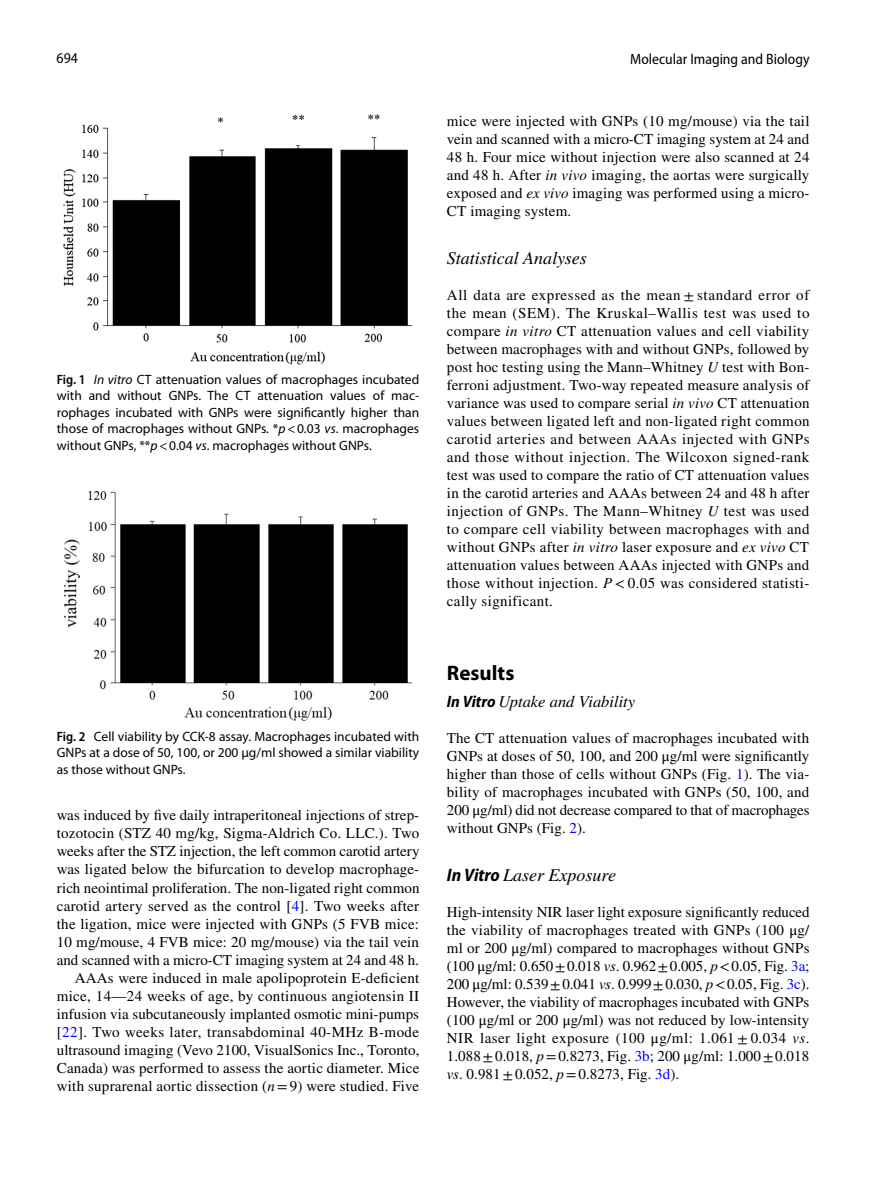
<style>
.page{position:relative;width:893px;height:1187px;background:#fff}
.page>*{position:absolute;margin:0;border:0;box-sizing:border-box;transform-origin:0 0}
.t1{font:700 21px "Myriad Pro";color:#000}
.t2{font:italic 18px "STIX";color:#000}
.t3{font:italic 16.5px "STIX";color:#000}
.t4{font:15px/18px "STIX";letter-spacing:.01em;color:#000;text-align:justify}
.t5{font:15px "Myriad Pro Semi Cn 22";color:#000}
.t6{font:15px "Myriad Pro Semi Cn 2";color:#000}
.t7{font:13.5px/16.5px "Myriad Pro";color:#000;text-align:justify}
.s1{font-weight:600;font-stretch:semi-condensed}
.s2{font-style:italic}
.s3{color:#00f}
.s4{font-family:"Myriad Pro";font-weight:700;font-stretch:semi-condensed}
</style>
<div class="page">
<img style="left:64px;top:115px;width:348px;height:249px">
<img style="left:64px;top:490px;width:348px;height:231px">
<p class="t6" style="left:57px;top:50px;width:23px">694</p>
<p class="t7" style="left:57px;top:370px;width:364px"><span class="s1">Fig. 1</span> <span class="s2">In vitro</span> CT attenuation values of macrophages incubated with and without GNPs. The CT attenuation values of mac&shy;rophages incubated with GNPs were significantly higher than those of macrophages without GNPs. *<span class="s2">p</span>&lt;0.03 <span class="s2">vs</span>. macrophages without GNPs, **<span class="s2">p</span>&lt;0.04 <span class="s2">vs</span>. macrophages without GNPs.</p>
<p class="t7" style="left:57px;top:727px;width:364px"><span class="s1">Fig. 2</span> Cell viability by CCK-8 assay. Macrophages incubated with GNPs at a dose of 50, 100, or 200 μg/ml showed a similar viability as those without GNPs.</p>
<p class="t4" style="left:57px;top:807px;width:364px;text-align:right">was induced by five daily intraperitoneal injections of strep&shy;tozotocin (STZ 40 mg/kg, Sigma-Aldrich Co. LLC.). Two weeks after the STZ injection, the left common carotid artery was ligated below the bifurcation to develop macrophage&shy;rich neointimal proliferation. The non-ligated right common carotid artery served as the control [<span class="s3">4</span>]. Two weeks after the ligation, mice were injected with GNPs (5 FVB mice:<br>10 mg/mouse, 4 FVB mice: 20 mg/mouse) via the tail vein and scanned with a micro-CT imaging system at 24 and 48 h.<br>AAAs were induced in male apolipoprotein E-deficient mice, 14—24 weeks of age, by continuous angiotensin II infusion via subcutaneously implanted osmotic mini-pumps [<span class="s3">22</span>]. Two weeks later, transabdominal 40-MHz B-mode ultrasound imaging (Vevo 2100, VisualSonics Inc., Toronto, Canada) was performed to assess the aortic diameter. Mice with suprarenal aortic dissection (<span class="s2">n</span>=9) were studied. Five</p>
<p class="t5" style="left:630px;top:51px;width:181px">Molecular Imaging and Biology</p>
<p class="t4" style="left:447px;top:113px;width:364px">mice were injected with GNPs (10 mg/mouse) via the tail vein and scanned with a micro-CT imaging system at 24 and 48 h. Four mice without injection were also scanned at 24 and 48 h. After <span class="s2">in vivo</span> imaging, the aortas were surgically exposed and <span class="s2">ex vivo</span> imaging was performed using a micro-CT imaging system.</p>
<p class="t2" style="left:447px;top:246px;width:141px">Statistical Analyses</p>
<p class="t4" style="left:447px;top:287px;width:364px">All data are expressed as the mean ± standard error of the mean (SEM). The Kruskal–Wallis test was used to compare <span class="s2">in vitro</span> CT attenuation values and cell viability between macrophages with and without GNPs, followed by post hoc testing using the Mann–Whitney <span class="s2">U</span> test with Bon&shy;ferroni adjustment. Two-way repeated measure analysis of variance was used to compare serial <span class="s2">in vivo</span> CT attenuation values between ligated left and non-ligated right common carotid arteries and between AAAs injected with GNPs and those without injection. The Wilcoxon signed-rank test was used to compare the ratio of CT attenuation values in the carotid arteries and AAAs between 24 and 48 h after injection of GNPs. The Mann–Whitney <span class="s2">U</span> test was used to compare cell viability between macrophages with and without GNPs after <span class="s2">in vitro</span> laser exposure and <span class="s2">ex vivo</span> CT attenuation values between AAAs injected with GNPs and those without injection. <span class="s2">P</span> &lt; 0.05 was considered statisti&shy;cally significant.</p>
<h1 class="t1" style="left:447px;top:659px;width:69px">Results</h1>
<p class="t3" style="left:447px;top:690px;width:190px"><span class="s4">In Vitro</span> Uptake and Viability</p>
<p class="t4" style="left:447px;top:730px;width:364px">The CT attenuation values of macrophages incubated with GNPs at doses of 50, 100, and 200 μg/ml were significantly higher than those of cells without GNPs (Fig. <span class="s3">1</span>). The via&shy;bility of macrophages incubated with GNPs (50, 100, and 200 μg/ml) did not decrease compared to that of macrophages without GNPs (Fig. <span class="s3">2</span>).</p>
<p class="t2" style="left:447px;top:862px;width:171px"><span class="s4">In Vitro</span> Laser Exposure</p>
<p class="t4" style="left:447px;top:904px;width:364px">High-intensity NIR laser light exposure significantly reduced the viability of macrophages treated with GNPs (100 μg/ ml or 200 μg/ml) compared to macrophages without GNPs (100 μg/ml: 0.650±0.018 <span class="s2">vs</span>. 0.962±0.005, <span class="s2">p</span>&lt;0.05, Fig. <span class="s3">3a</span>; 200 μg/ml: 0.539±0.041 <span class="s2">vs</span>. 0.999±0.030, <span class="s2">p</span>&lt;0.05, Fig. <span class="s3">3c</span>).<br>However, the viability of macrophages incubated with GNPs (100 μg/ml or 200 μg/ml) was not reduced by low-intensity NIR laser light exposure (100 μg/ml: 1.061 ± 0.034 <span class="s2">vs</span>.<br>1.088±0.018, <span class="s2">p</span>=0.8273, Fig. <span class="s3">3b</span>; 200 μg/ml: 1.000±0.018 <span class="s2">vs</span>. 0.981±0.052, <span class="s2">p</span>=0.8273, Fig. <span class="s3">3d</span>).</p>
</div>
